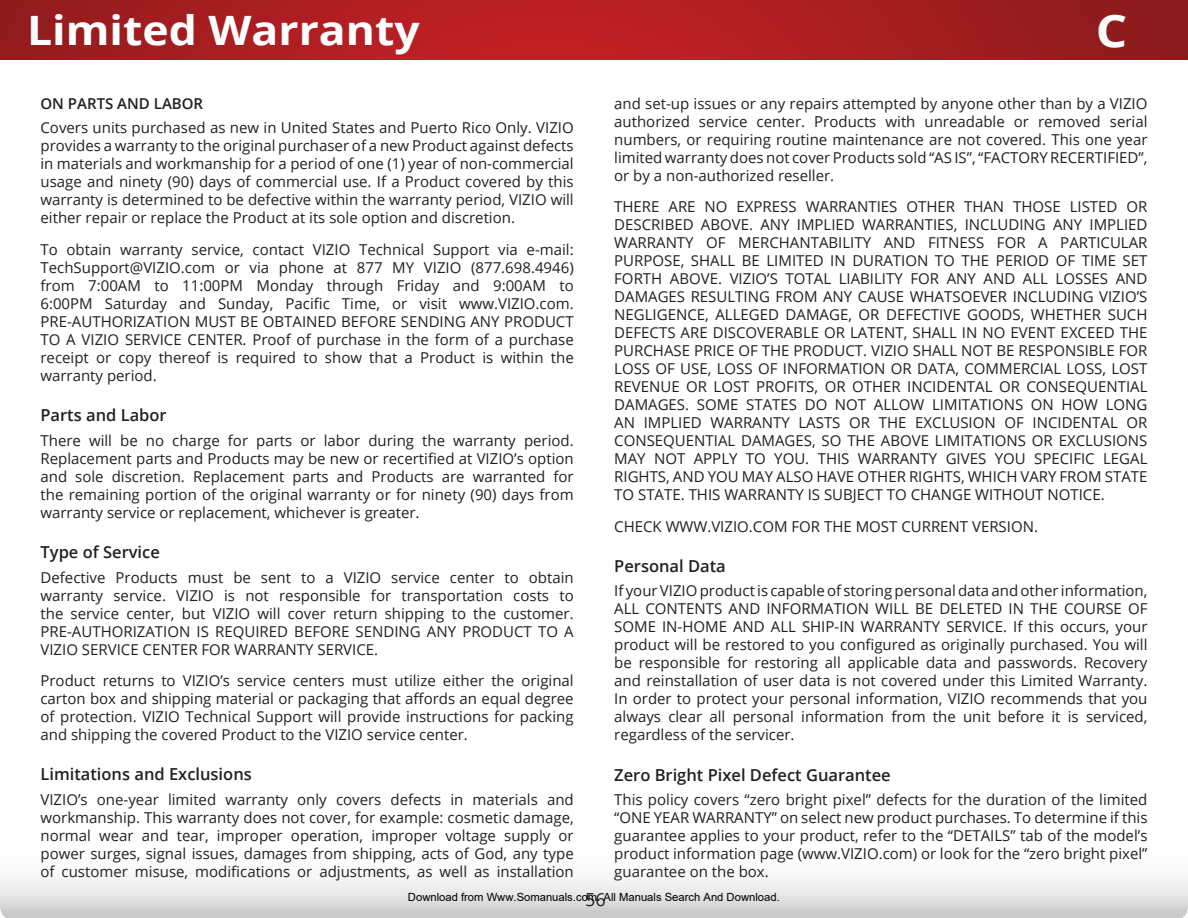
<style>
.page{position:relative;width:1188px;height:918px;background:#fff}
.page>*{position:absolute;margin:0;border:0;box-sizing:border-box;transform-origin:0 0}
.t1{font:700 45px "Open Sans";color:#fff;scale:1.1 1}
.t2{font:700 40.5px "Open Sans";color:#fff;scale:1.1 1}
.t3{font:18px "Open Sans";color:#231f20}
.t4{font:600 16.5px "Open Sans";color:#231f20}
.t5{font:15px/18px "Open Sans";color:#231f20;text-align:justify}
.t6{font:600 15px "Open Sans";color:#231f20}
.t7{font:11.25px "Arial";color:#000}
</style>
<div class="page">
<svg style="left:0;top:879px;width:1188px;height:39px"></svg>
<svg style="left:0;top:0;width:1188px;height:59px;background:#a81d20"></svg>
<h2 class="t2" style="left:27px;top:2px;width:359px">Limited Warranty</h2>
<h1 class="t1" style="left:1096px;top:-1px;width:30px">C</h1>
<p class="t5" style="left:614px;top:94px;width:535px">and set-up issues or any repairs attempted by anyone other than by a VIZIO authorized service center. Products with unreadable or removed serial numbers, or requiring routine maintenance are not covered. This one year limited warranty does not cover Products sold “AS IS”, “FACTORY RECERTIFIED”, or by a non-authorized reseller.</p>
<p class="t5" style="left:614px;top:197px;width:535px">THERE ARE NO EXPRESS WARRANTIES OTHER THAN THOSE LISTED OR DESCRIBED ABOVE. ANY IMPLIED WARRANTIES, INCLUDING ANY IMPLIED WARRANTY OF MERCHANTABILITY AND FITNESS FOR A PARTICULAR PURPOSE, SHALL BE LIMITED IN DURATION TO THE PERIOD OF TIME SET FORTH ABOVE. VIZIO’S TOTAL LIABILITY FOR ANY AND ALL LOSSES AND DAMAGES RESULTING FROM ANY CAUSE WHATSOEVER INCLUDING VIZIO’S NEGLIGENCE, ALLEGED DAMAGE, OR DEFECTIVE GOODS, WHETHER SUCH DEFECTS ARE DISCOVERABLE OR LATENT, SHALL IN NO EVENT EXCEED THE PURCHASE PRICE OF THE PRODUCT. VIZIO SHALL NOT BE RESPONSIBLE FOR LOSS OF USE, LOSS OF INFORMATION OR DATA, COMMERCIAL LOSS, LOST REVENUE OR LOST PROFITS, OR OTHER INCIDENTAL OR CONSEQUENTIAL DAMAGES. SOME STATES DO NOT ALLOW LIMITATIONS ON HOW LONG AN IMPLIED WARRANTY LASTS OR THE EXCLUSION OF INCIDENTAL OR CONSEQUENTIAL DAMAGES, SO THE ABOVE LIMITATIONS OR EXCLUSIONS MAY NOT APPLY TO YOU. THIS WARRANTY GIVES YOU SPECIFIC LEGAL RIGHTS, AND YOU MAY ALSO HAVE OTHER RIGHTS, WHICH VARY FROM STATE TO STATE. THIS WARRANTY IS SUBJECT TO CHANGE WITHOUT NOTICE.</p>
<p class="t5" style="left:614px;top:517px;width:425px">CHECK WWW.VIZIO.COM FOR THE MOST CURRENT VERSION.</p>
<p class="t4" style="left:614px;top:554px;width:113px">Personal Data</p>
<p class="t5" style="left:614px;top:582px;width:535px">If your VIZIO product is capable of storing personal data and other information, ALL CONTENTS AND INFORMATION WILL BE DELETED IN THE COURSE OF SOME IN-HOME AND ALL SHIP-IN WARRANTY SERVICE. If this occurs, your product will be restored to you configured as originally purchased. You will be responsible for restoring all applicable data and passwords. Recovery and reinstallation of user data is not covered under this Limited Warranty.<br>In order to protect your personal information, VIZIO recommends that you always clear all personal information from the unit before it is serviced, regardless of the servicer.</p>
<p class="t4" style="left:614px;top:763px;width:278px">Zero Bright Pixel Defect Guarantee</p>
<p class="t5" style="left:614px;top:790px;width:535px">This policy covers “zero bright pixel” defects for the duration of the limited “ONE YEAR WARRANTY” on select new product purchases. To determine if this guarantee applies to your product, refer to the “DETAILS” tab of the model’s product information page (www.VIZIO.com) or look for the “zero bright pixel” guarantee on the box.</p>
<p class="t7" style="left:408px;top:890px;width:373px">Download from Www.Somanuals.com. All Manuals Search And Download.</p>
<p class="t6" style="left:40px;top:93px;width:164px">ON PARTS AND LABOR</p>
<p class="t5" style="left:40px;top:119px;width:535px">Covers units purchased as new in United States and Puerto Rico Only. VIZIO provides a warranty to the original purchaser of a new Product against defects in materials and workmanship for a period of one (1) year of non-commercial usage and ninety (90) days of commercial use. If a Product covered by this warranty is determined to be defective within the warranty period, VIZIO will either repair or replace the Product at its sole option and discretion.</p>
<p class="t5" style="left:40px;top:240px;width:535px">To obtain warranty service, contact VIZIO Technical Support via e-mail:<br>TechSupport@VIZIO.com or via phone at 877 MY VIZIO (877.698.4946) from 7:00AM to 11:00PM Monday through Friday and 9:00AM to 6:00PM Saturday and Sunday, Pacific Time, or visit www.VIZIO.com.<br>PRE-AUTHORIZATION MUST BE OBTAINED BEFORE SENDING ANY PRODUCT TO A VIZIO SERVICE CENTER. Proof of purchase in the form of a purchase receipt or copy thereof is required to show that a Product is within the warranty period.</p>
<p class="t4" style="left:40px;top:404px;width:128px">Parts and Labor</p>
<p class="t5" style="left:40px;top:431px;width:535px">There will be no charge for parts or labor during the warranty period.<br>Replacement parts and Products may be new or recertified at VIZIO’s option and sole discretion. Replacement parts and Products are warranted for the remaining portion of the original warranty or for ninety (90) days from warranty service or replacement, whichever is greater.</p>
<p class="t4" style="left:40px;top:540px;width:121px">Type of Service</p>
<p class="t5" style="left:40px;top:568px;width:535px">Defective Products must be sent to a VIZIO service center to obtain warranty service. VIZIO is not responsible for transportation costs to the service center, but VIZIO will cover return shipping to the customer.<br>PRE-AUTHORIZATION IS REQUIRED BEFORE SENDING ANY PRODUCT TO A VIZIO SERVICE CENTER FOR WARRANTY SERVICE.</p>
<p class="t5" style="left:40px;top:671px;width:535px">Product returns to VIZIO’s service centers must utilize either the original carton box and shipping material or packaging that affords an equal degree of protection. VIZIO Technical Support will provide instructions for packing and shipping the covered Product to the VIZIO service center.</p>
<p class="t4" style="left:40px;top:763px;width:213px">Limitations and Exclusions</p>
<p class="t5" style="left:40px;top:790px;width:535px">VIZIO’s one-year limited warranty only covers defects in materials and workmanship. This warranty does not cover, for example: cosmetic damage, normal wear and tear, improper operation, improper voltage supply or power surges, signal issues, damages from shipping, acts of God, any type of customer misuse, modifications or adjustments, as well as installation</p>
<p class="t3" style="left:585px;top:887px;width:22px">56</p>
</div>
